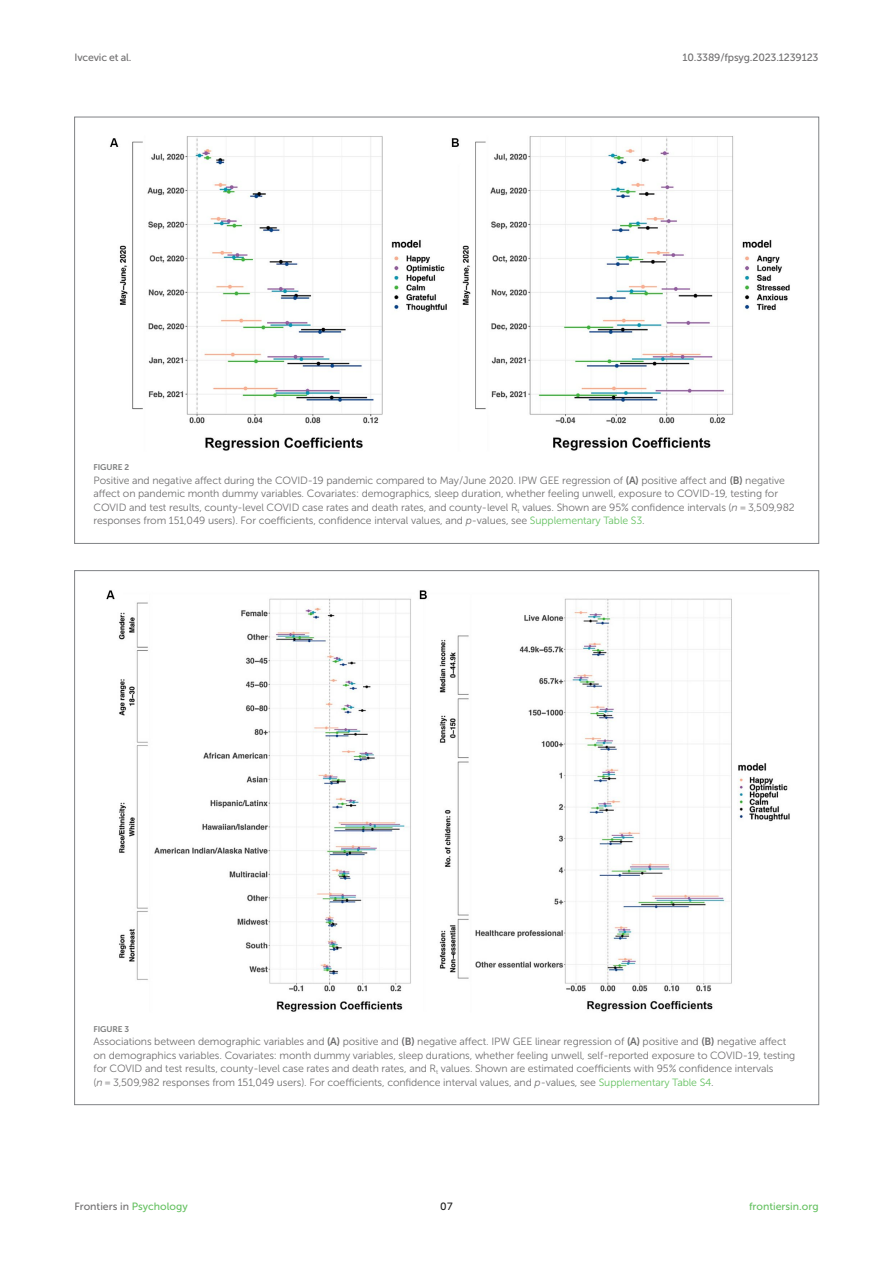
<style>
.page{position:relative;width:893px;height:1263px;background:#fff}
.page>*{position:absolute;margin:0;border:0;box-sizing:border-box;transform-origin:0 0}
.FIG_LEG{font:10.5px/13.5px "Museo Sans 300";letter-spacing:-.01em;color:#706f70}
.t1{font:10.5px "Museo Sans 500";letter-spacing:-.015em;color:#706f70}
.t2{font:10.5px "Museo Sans 500";color:#65c161}
.t3{font:10.5px "Museo Sans 500";color:#1b1c1b}
.FIG_HD{font:8.25px "Museo Sans 700";letter-spacing:-.01em;color:#7e7f7f}
.s1{font-family:"Museo Sans 700"}
.s2{font-style:italic}
.s3{color:#65c161}
</style>
<div class="page">
<img style="left:109px;top:136px;width:681px;height:315px">
<img style="left:106px;top:590px;width:684px;height:422px">
<p class="t1" style="left:74px;top:51px;width:59px">Ivcevic et al.</p>
<p class="t1" style="left:683px;top:51px;width:137px">10.3389/fpsyg.2023.1239123</p>
<p class="FIG_HD" style="left:94px;top:463px;width:37px">FIGURE 2</p>
<p class="FIG_LEG" style="left:94px;top:474px;width:703px">Positive and negative affect during the COVID-19 pandemic compared to May/June 2020. IPW GEE regression of <span class="s1">(A)</span> positive affect and <span class="s1">(B)</span> negative affect on pandemic month dummy variables. Covariates: demographics, sleep duration, whether feeling unwell, exposure to COVID-19, testing for COVID and test results, county-level COVID case rates and death rates, and county-level R<sub>t</sub> values. Shown are 95% confidence intervals (<span class="s2">n</span> = 3,509,982 responses from 151,049 users). For coefficients, confidence interval values, and <span class="s2">p</span>-values, see <span class="s3">Supplementary Table S3</span>.</p>
<p class="FIG_HD" style="left:94px;top:1024px;width:37px">FIGURE 3</p>
<p class="FIG_LEG" style="left:94px;top:1035px;width:703px">Associations between demographic variables and <span class="s1">(A)</span> positive and <span class="s1">(B)</span> negative affect. IPW GEE linear regression of <span class="s1">(A)</span> positive and <span class="s1">(B)</span> negative affect on demographics variables. Covariates: month dummy variables, sleep durations, whether feeling unwell, self-reported exposure to COVID-19, testing for COVID and test results, county-level case rates and death rates, and R<sub>t</sub> values. Shown are estimated coefficients with 95% confidence intervals<br>(<span class="s2">n</span> = 3,509,982 responses from 151,049 users). For coefficients, confidence interval values, and <span class="s2">p</span>-values, see <span class="s3">Supplementary Table S4</span>.</p>
<p class="t1" style="left:74px;top:1200px;width:115px">Frontiers in <span class="s3">Psychology</span></p>
<p class="t3" style="left:440px;top:1200px;width:14px">07</p>
<p class="t2" style="left:749px;top:1200px;width:71px">frontiersin.org</p>
</div>
